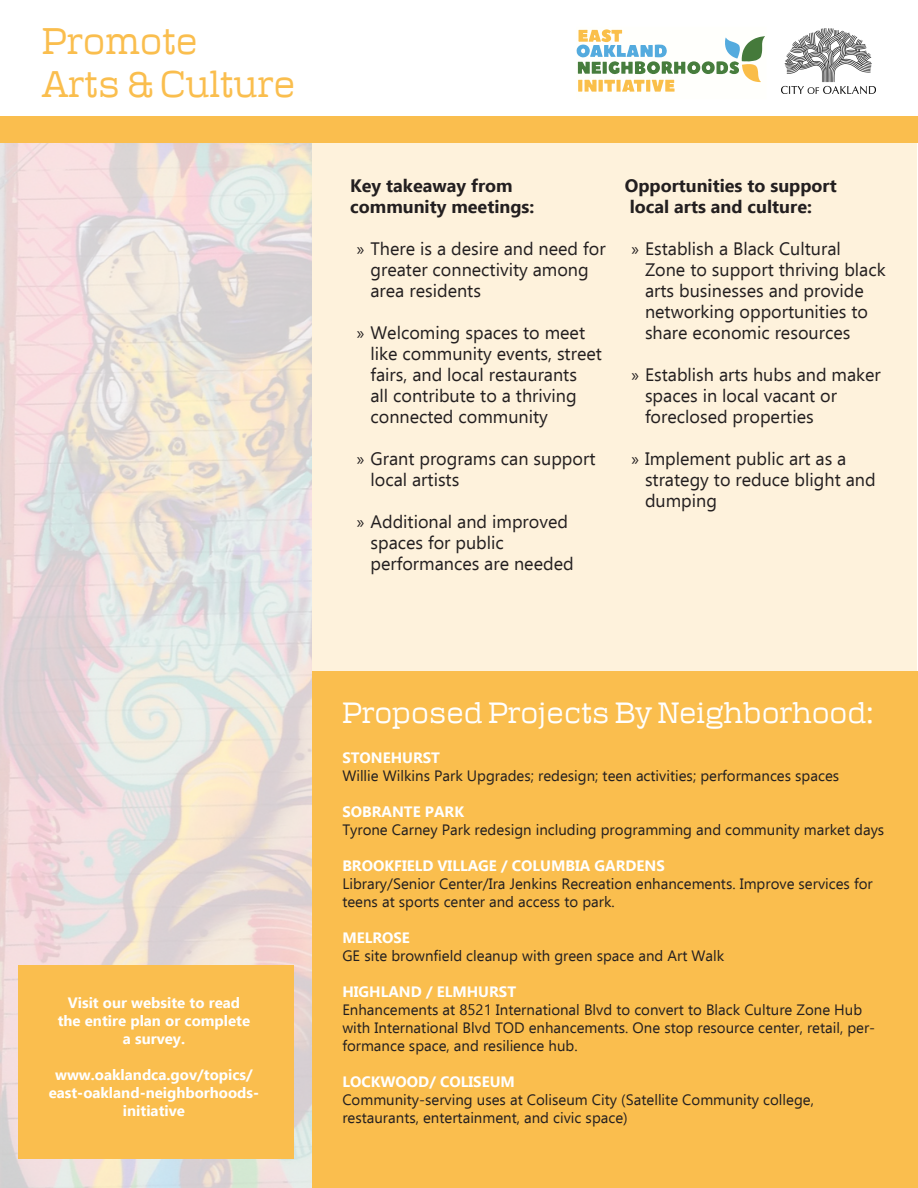
<style>
.page{position:relative;width:918px;height:1188px;background:#fff}
.page>*{position:absolute;margin:0;border:0;box-sizing:border-box;transform-origin:0 0}
.t1{font:36px "Polaris";color:#fabe4e}
.t2{font:28.5px "Polaris";color:#fff}
.t3{font:18px/21px "Ebrima";color:#231f20}
.t4{font:700 18px "Ebrima";color:#231f20}
.t5{font:15px/18px "Ebrima";color:#231f20}
.t6{font:700 15px/18px "Ebrima";color:#fff;text-align:center}
.s1{font-family:"Myriad Pro"}
</style>
<div class="page">
<div style="left:313px;top:143px;width:604px;height:589px;background:#fef2dc"></div>
<svg style="left:576px;top:29px;width:189px;height:63px"></svg>
<img style="left:782px;top:29px;width:94px;height:64px">
<div style="left:312px;top:672px;width:606px;height:516px;background:#fabe4e"></div>
<div style="left:0;top:117px;width:918px;height:26px;background:#fabe4e"></div>
<img style="left:0;top:143px;width:312px;height:1045px">
<div style="left:18px;top:965px;width:276px;height:193px;background:#fabe4e"></div>
<p class="t1" style="left:42px;top:18px;width:157px">Promote</p>
<p class="t1" style="left:42px;top:62px;width:255px">Arts &amp; Culture</p>
<p class="t4" style="left:350px;top:172px;width:164px">Key takeaway from</p>
<p class="t4" style="left:350px;top:193px;width:186px">community meetings:</p>
<p class="t3" style="left:370px;top:238px;width:237px;text-indent:-14px"><span class="s1">»</span> There is a desire and need for greater connectivity among area residents</p>
<p class="t3" style="left:370px;top:322px;width:233px;text-indent:-14px"><span class="s1">»</span> Welcoming spaces to meet like community events, street fairs, and local restaurants<br>all contribute to a thriving connected community</p>
<p class="t3" style="left:370px;top:448px;width:226px;text-indent:-14px"><span class="s1">»</span> Grant programs can support local artists</p>
<p class="t3" style="left:370px;top:511px;width:205px;text-indent:-14px"><span class="s1">»</span> Additional and improved spaces for public performances are needed</p>
<p class="t4" style="left:625px;top:172px;width:214px">Opportunities to support</p>
<p class="t4" style="left:630px;top:193px;width:184px">local arts and culture:</p>
<p class="t3" style="left:645px;top:238px;width:242px;text-indent:-14px"><span class="s1">»</span> Establish a Black Cultural<br>Zone to support thriving black arts businesses and provide networking opportunities to share economic resources</p>
<p class="t3" style="left:645px;top:364px;width:237px;text-indent:-14px"><span class="s1">»</span> Establish arts hubs and maker spaces in local vacant or foreclosed properties</p>
<p class="t3" style="left:645px;top:448px;width:232px;text-indent:-14px"><span class="s1">»</span> Implement public art as a strategy to reduce blight and dumping</p>
<p class="t6" style="left:68px;top:993px;width:174px">Visit our website to read</p>
<p class="t6" style="left:58px;top:1011px;width:194px">the entire plan or complete</p>
<p class="t6" style="left:123px;top:1029px;width:64px">a survey.</p>
<p class="t6" style="left:49px;top:1065px;width:212px">www.oaklandca.gov/topics/ east-oakland-neighborhoods-</p>
<p class="t6" style="left:123px;top:1101px;width:64px">initiative</p>
<p class="t2" style="left:342px;top:695px;width:533px">Proposed Projects By Neighborhood:</p>
<p class="t6" style="left:342px;top:748px;width:99px">STONEHURST</p>
<p class="t5" style="left:342px;top:766px;width:498px">Willie Wilkins Park Upgrades; redesign; teen activities; performances spaces</p>
<p class="t6" style="left:342px;top:802px;width:123px">SOBRANTE PARK</p>
<p class="t5" style="left:342px;top:820px;width:543px">Tyrone Carney Park redesign including programming and community market days</p>
<p class="t6" style="left:342px;top:856px;width:324px">BROOKFIELD VILLAGE / COLUMBIA GARDENS</p>
<p class="t5" style="left:342px;top:874px;width:532px">Library/Senior Center/Ira Jenkins Recreation enhancements. Improve services for teens at sports center and access to park.</p>
<p class="t6" style="left:342px;top:928px;width:69px">MELROSE</p>
<p class="t5" style="left:342px;top:946px;width:383px">GE site brownfield cleanup with green space and Art Walk</p>
<p class="t6" style="left:342px;top:982px;width:175px">HIGHLAND / ELMHURST</p>
<p class="t5" style="left:342px;top:1000px;width:534px">Enhancements at 8521 International Blvd to convert to Black Culture Zone Hub with International Blvd TOD enhancements. One stop resource center, retail, per&shy;formance space, and resilience hub.</p>
<p class="t6" style="left:342px;top:1072px;width:174px">LOCKWOOD/ COLISEUM</p>
<p class="t5" style="left:342px;top:1090px;width:473px">Community-serving uses at Coliseum City (Satellite Community college,</p>
<p class="t5" style="left:342px;top:1108px;width:287px">restaurants, entertainment, and civic space)</p>
</div>
